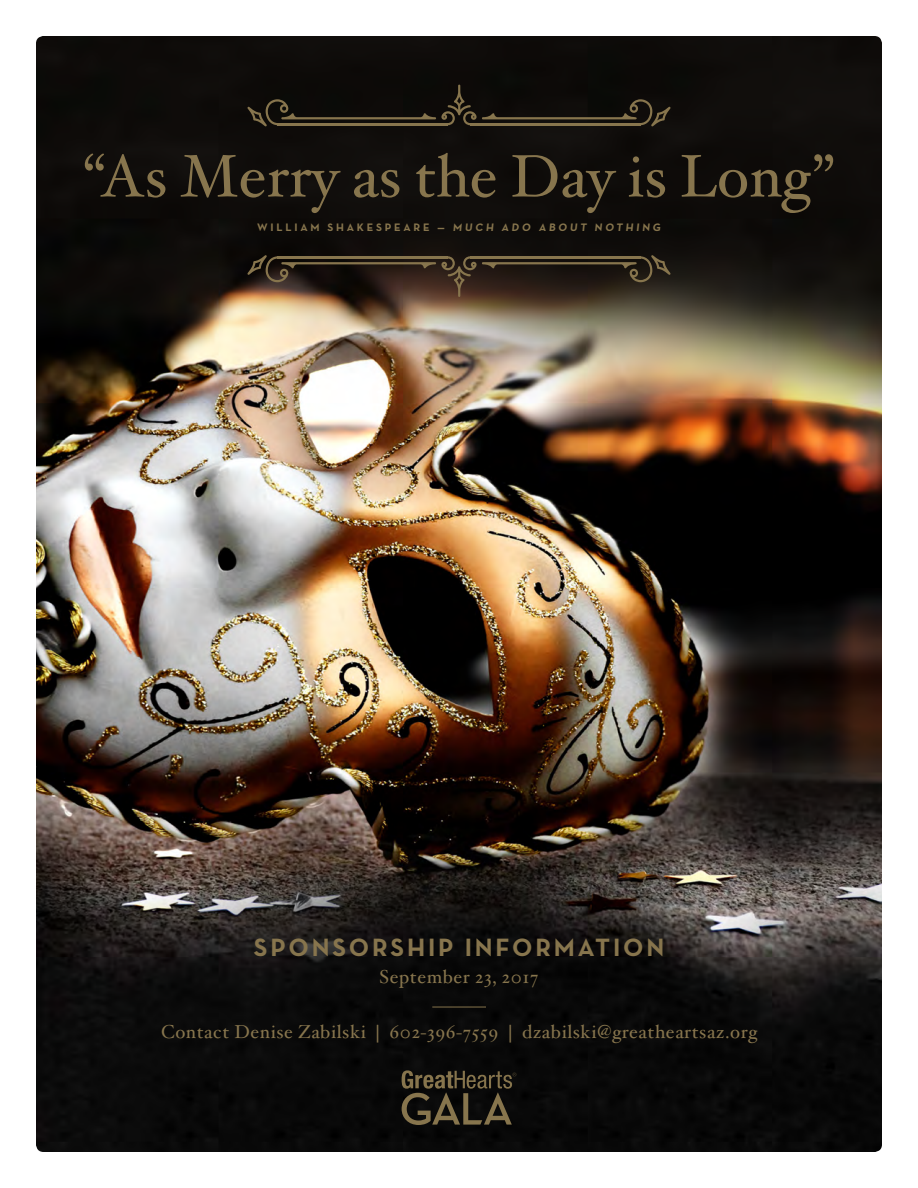
<style>
.page{position:relative;width:918px;height:1188px;background:#fff}
.page>*{position:absolute;margin:0;border:0;box-sizing:border-box;transform-origin:0 0}
.t1{font:60px "Hoefler Text";color:#87754d}
.t2{font:700 25.5px "Neutra Text";letter-spacing:.11em;color:#87754d}
.t3{font:18.75px "Hoefler Text";letter-spacing:.03em;color:#87754d}
.t4{font:700 10.95px "Neutra Text";letter-spacing:.25em;color:#87754d}
.s1{font-size:24px}
</style>
<div class="page">
<img style="left:36px;top:36px;width:846px;height:1116px">
<hr style="left:432px;top:1007px;width:54px;height:1px;background:#87754d">
<svg style="left:247px;top:85px;width:424px;height:41px;background:#1e1a12"></svg>
<svg style="left:247px;top:255px;width:424px;height:42px;background:#372a1e"></svg>
<svg style="left:402px;top:1070px;width:114px;height:55px;background:#312b1e"></svg>
<h1 class="t1" style="left:83px;top:141px;width:753px">“As Merry as the Day is Long”</h1>
<p class="t4" style="left:257px;top:220px;width:406px">WILLIAM SHAKESPEARE — MUCH ADO ABOUT NOTHING</p>
<h2 class="t2" style="left:254px;top:931px;width:412px">SPONSORSHIP INFORMATION</h2>
<p class="t3" style="left:380px;top:965px;width:161px">September 23, 2017</p>
<p class="t3" style="left:161px;top:1020px;width:598px">Contact Denise Zabilski <span class="s1">|</span> 602-396-7559 <span class="s1">|</span> dzabilski@greatheartsaz.org</p>
</div>
